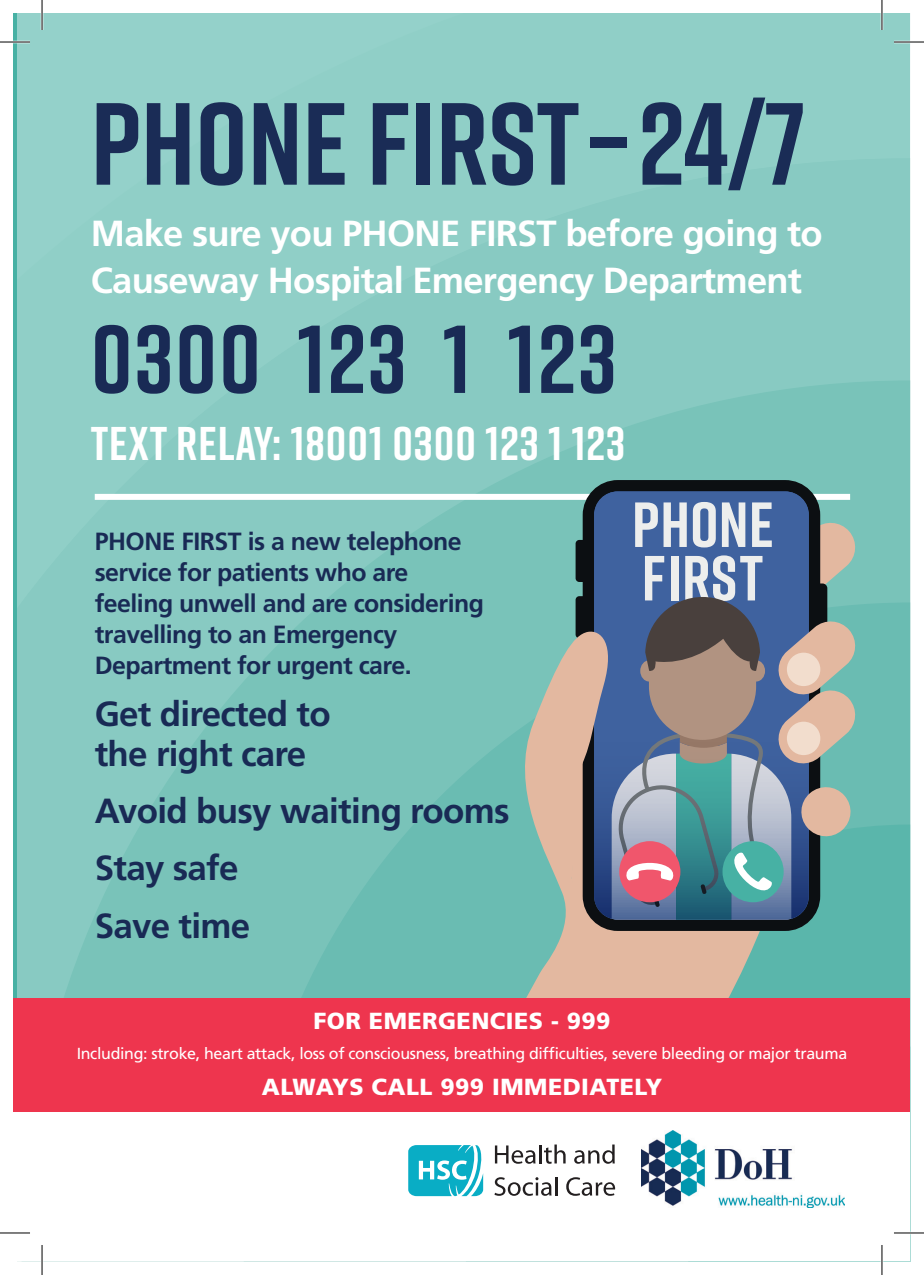
<style>
.page{position:relative;width:924px;height:1275px;background:#fff}
.page>*{position:absolute;margin:0;border:0;box-sizing:border-box;transform-origin:0 0}
.t1{font:700 116.4px "Rift";color:#1a2c56}
.t2{font:700 96.2px "Rift";letter-spacing:.02em;color:#192a55}
.t3{font:700 63.6px/53.4px "Rift";letter-spacing:.005em;color:#edeeed}
.t4{font:700 47.2px "Rift";letter-spacing:.02em;color:#fff}
.t5{font:700 36.2px/47px "Frutiger";letter-spacing:-.02em;color:#fff}
.t6{font:700 34.8px/57.4px "Frutiger";letter-spacing:-.02em;color:#192a55}
.t7{font:700 24.8px/31px "Frutiger";letter-spacing:-.02em;color:#192a55}
.t8{font:900 23.2px "Frutiger";letter-spacing:.02em;color:#fff}
.t9{font:16px "Frutiger";letter-spacing:-.02em;color:#fff}
</style>
<div class="page">
<div style="left:17px;top:14px;width:892px;height:144px;background:#90cfc7"></div>
<div style="left:17px;top:158px;width:892px;height:840px;background:#88cac2"></div>
<svg style="left:22px;top:380px;width:887px;height:618px;background:#83c7bf"></svg>
<svg style="left:244px;top:602px;width:665px;height:396px;background:#75c1b7"></svg>
<div style="left:781px;top:824px;width:128px;height:174px;background:#5ab6ab"></div>
<div style="left:95px;top:494px;width:754px;height:6px;background:#fff"></div>
<svg style="left:615px;top:931px;width:166px;height:67px;background:#c5b7a2"></svg>
<div style="left:575px;top:540px;width:13px;height:42px;background:#0c0f12;border-radius:4px"></div>
<div style="left:575px;top:596px;width:13px;height:42px;background:#0c0f12;border-radius:4px"></div>
<div style="left:582px;top:480px;width:237px;height:451px;background:#0c0f12;border-radius:35px"></div>
<div style="left:594px;top:491px;width:214px;height:138px;background:#3f629f"></div>
<svg style="left:438px;top:629px;width:177px;height:369px;background:#89afa6"></svg>
<svg style="left:611px;top:520px;width:246px;height:399px;background:#708295"></svg>
<div style="left:14px;top:998px;width:895px;height:113px;background:#ee354e"></div>
<img style="left:641px;top:1131px;width:203px;height:76px">
<svg style="left:494px;top:1144px;width:71px;height:19px"></svg>
<svg style="left:574px;top:1144px;width:40px;height:19px"></svg>
<svg style="left:494px;top:1177px;width:63px;height:18px"></svg>
<svg style="left:566px;top:1177px;width:49px;height:18px"></svg>
<svg style="left:408px;top:1145px;width:76px;height:52px"></svg>
<hr style="left:0;top:41px;width:30px;height:2px;background:#fff">
<hr style="left:893px;top:41px;width:30px;height:2px;background:#fff">
<hr style="left:41px;top:0;width:2px;height:30px;background:#fff">
<hr style="left:880px;top:0;width:2px;height:30px;background:#fff">
<hr style="left:0;top:42px;width:30px;height:1px;background:#000">
<hr style="left:893px;top:42px;width:30px;height:1px;background:#000">
<hr style="left:0;top:1232px;width:30px;height:1px;background:#000">
<hr style="left:893px;top:1232px;width:30px;height:1px;background:#000">
<hr style="left:42px;top:0;width:1px;height:30px;background:#000">
<hr style="left:42px;top:1245px;width:1px;height:30px;background:#000">
<hr style="left:881px;top:0;width:1px;height:30px;background:#000">
<hr style="left:881px;top:1245px;width:1px;height:30px;background:#000">
<h1 class="t1" style="left:91px;top:61px;width:715px">PHONE FIRST – 24/7</h1>
<h3 class="t5" style="left:91px;top:210px;width:733px">Make sure you PHONE FIRST before going to<br>Causeway Hospital Emergency Department</h3>
<h2 class="t2" style="left:91px;top:290px;width:527px">0300 123 1 123</h2>
<h3 class="t4" style="left:91px;top:409px;width:535px">TEXT RELAY: 18001 0300 123 1 123</h3>
<p class="t7" style="left:95px;top:525px;width:390px">PHONE FIRST is a new telephone service for patients who are feeling unwell and are considering travelling to an Emergency<br>Department for urgent care.</p>
<h3 class="t6" style="left:95px;top:694px;width:237px;line-height:39.4px">Get directed to the right care</h3>
<h3 class="t6" style="left:95px;top:782px;width:416px">Avoid busy waiting rooms<br>Stay safe<br>Save time</h3>
<h3 class="t3" style="left:631px;top:497px;width:143px">PHONE<br>FIRST</h3>
<p class="t8" style="left:313px;top:1007px;width:298px">FOR EMERGENCIES - 999</p>
<p class="t9" style="left:77px;top:1044px;width:771px">Including: stroke, heart attack, loss of consciousness, breathing difficulties, severe bleeding or major trauma</p>
<p class="t8" style="left:262px;top:1072px;width:402px">ALWAYS CALL 999 IMMEDIATELY</p>
</div>
